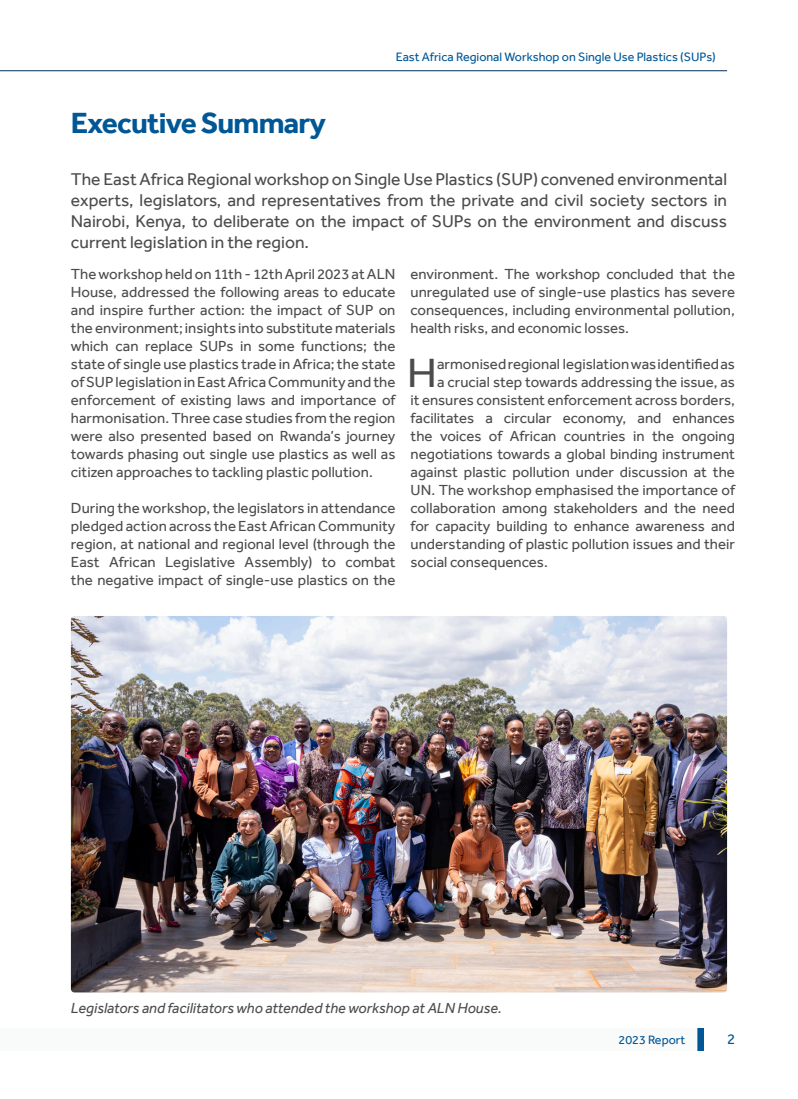
<style>
.page{position:relative;width:798px;height:1099px;background:#fff}
.page>*{position:absolute;margin:0;border:0;box-sizing:border-box;transform-origin:0 0}
.BODY_TEXT_DROP_CAP{font:42px "Effra";color:#4b4c4d}
.t1{font:700 30px "Effra";letter-spacing:-.025em;color:#005796}
.BODY_TEXT_1st_Para{font:17.5px/21px "Effra";color:#4b4c4d;text-align:justify}
.BODY_TEXT{font:15px/18px "Effra";color:#4b4c4d;text-align:justify}
.BODY_TEXT_DROP_CAP-2{font:15px "Effra";color:#4b4c4d}
.Captions{font:italic 15px "Effra";color:#4b4c4d}
.t2{font:15px "Effra";color:#005796}
.t3{font:12.5px "Effra";color:#005796}
</style>
<div class="page">
<div style="left:697px;top:1028px;width:6px;height:22px;background:#005796"></div>
<div style="left:0;top:1028px;width:697px;height:22px;background:#f9fafa"></div>
<hr style="left:0;top:70px;width:726px;height:1px;background:#002b5c">
<img style="left:71px;top:616px;width:655px;height:376px">
<p class="t3" style="left:395px;top:50px;width:321px">East Africa Regional Workshop on Single Use Plastics (SUPs)</p>
<p class="t1" style="left:71px;top:105px;width:256px">Executive Summary</p>
<p class="BODY_TEXT_1st_Para" style="left:71px;top:169px;width:657px">The East Africa Regional workshop on Single Use Plastics (SUP) convened environmental experts, legislators, and representatives from the private and civil society sectors in Nairobi, Kenya, to deliberate on the impact of SUPs on the environment and discuss current legislation in the region.</p>
<p class="BODY_TEXT" style="left:71px;top:265px;width:326px">The workshop held on 11th - 12th April 2023 at ALN House, addressed the following areas to educate and inspire further action: the impact of SUP on the environment; insights into substitute materials which can replace SUPs in some functions; the state of single use plastics trade in Africa; the state of SUP legislation in East Africa Community and the enforcement of existing laws and importance of harmonisation. Three case studies from the region were also presented based on Rwanda’s journey towards phasing out single use plastics as well as citizen approaches to tackling plastic pollution.</p>
<p class="BODY_TEXT" style="left:71px;top:499px;width:326px">During the workshop, the legislators in attendance pledged action across the East African Community region, at national and regional level (through the East African Legislative Assembly) to combat the negative impact of single-use plastics on the</p>
<p class="BODY_TEXT" style="left:410px;top:265px;width:326px">environment. The workshop concluded that the unregulated use of single-use plastics has severe consequences, including environmental pollution, health risks, and economic losses.</p>
<p class="BODY_TEXT_DROP_CAP" style="left:407px;top:348px;width:31px">H</p>
<p class="BODY_TEXT_DROP_CAP-2" style="left:437px;top:355px;width:299px">armonised regional legislation was identified as</p>
<p class="BODY_TEXT_DROP_CAP-2" style="left:437px;top:373px;width:299px">a crucial step towards addressing the issue, as</p>
<p class="BODY_TEXT_DROP_CAP-2" style="left:410px;top:391px;width:326px">it ensures consistent enforcement across borders,</p>
<p class="BODY_TEXT_DROP_CAP-2" style="left:410px;top:409px;width:326px">facilitates a circular economy, and enhances</p>
<p class="BODY_TEXT_DROP_CAP-2" style="left:410px;top:427px;width:326px">the voices of African countries in the ongoing</p>
<p class="BODY_TEXT_DROP_CAP-2" style="left:410px;top:445px;width:326px">negotiations towards a global binding instrument</p>
<p class="BODY_TEXT_DROP_CAP-2" style="left:410px;top:463px;width:326px">against plastic pollution under discussion at the</p>
<p class="BODY_TEXT_DROP_CAP-2" style="left:410px;top:481px;width:326px">UN. The workshop emphasised the importance of</p>
<p class="BODY_TEXT_DROP_CAP-2" style="left:410px;top:499px;width:326px">collaboration among stakeholders and the need</p>
<p class="BODY_TEXT_DROP_CAP-2" style="left:410px;top:517px;width:326px">for capacity building to enhance awareness and</p>
<p class="BODY_TEXT_DROP_CAP-2" style="left:410px;top:535px;width:326px">understanding of plastic pollution issues and their</p>
<p class="BODY_TEXT_DROP_CAP-2" style="left:410px;top:553px;width:139px">social consequences.</p>
<p class="Captions" style="left:71px;top:998px;width:432px">Legislators and facilitators who attended the workshop at ALN House.</p>
<p class="t3" style="left:618px;top:1031px;width:68px">2023 Report</p>
<p class="t2" style="left:726px;top:1030px;width:10px">2</p>
</div>
